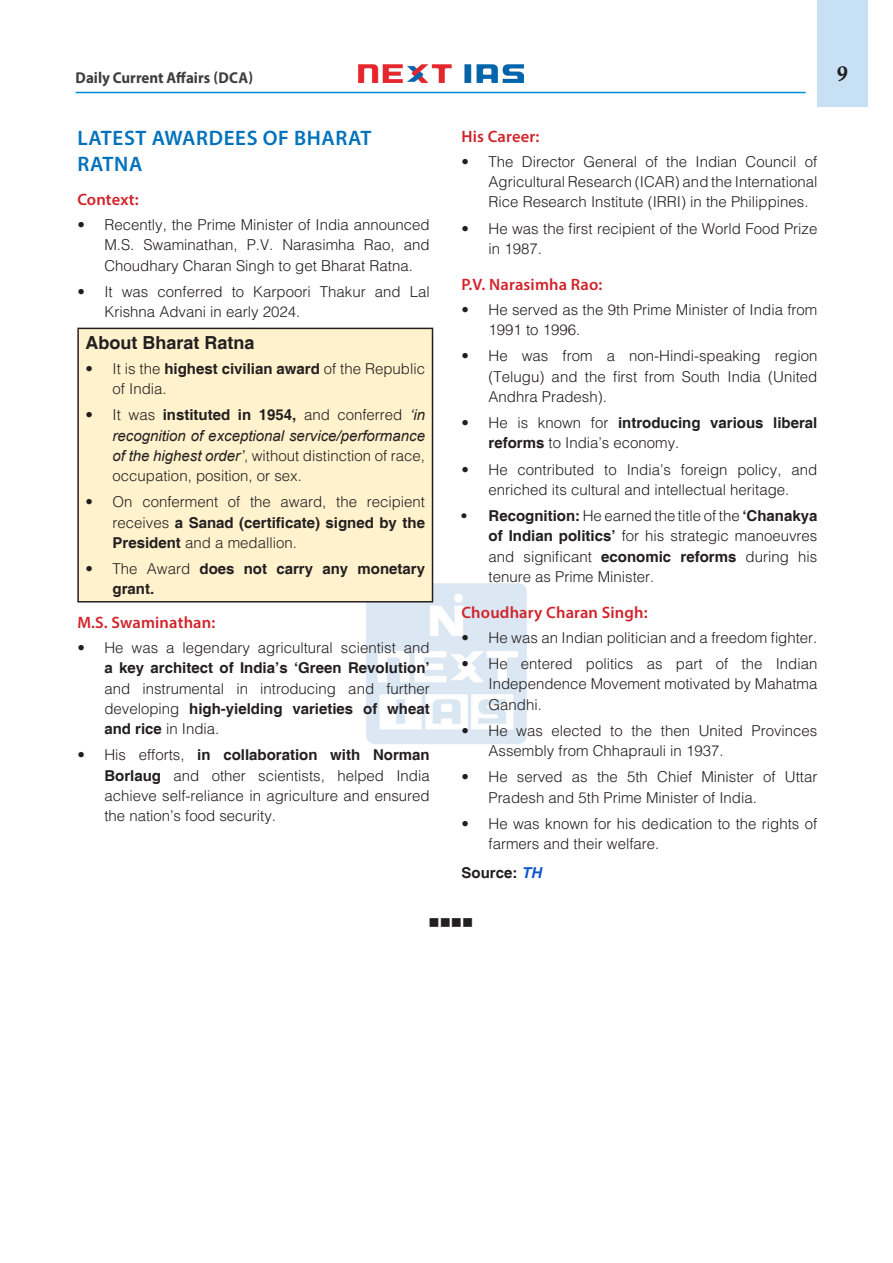
<style>
.page{position:relative;width:893px;height:1263px;background:#fff}
.page>*{position:absolute;margin:0;border:0;box-sizing:border-box;transform-origin:0 0}
.H-1{font:600 21px/25.2px "Myriad Pro";letter-spacing:.03em;color:#0072bc}
.t1{font:21px "Calis MT Bol";color:#231f20}
.body{font:700 18px "Helvetica";color:#231f20}
.H-2{font:600 16.5px "Myriad Pro";letter-spacing:.01em;color:#d1232a}
.t2{font:700 15.75px "Myriad Pro";color:#3e3e3f;scale:.95 1}
.t3{font:300 15px/20.2px "Helvetica";color:#231f20;text-align:justify}
.body-2{font:700 15px/20.2px "Helvetica";color:#231f20}
.body-3{font:15px "Wingdings";color:#231f20}
.s1{font-weight:300}
.s2{font-weight:700}
.s3{font-style:italic;color:#15c}
.s4{font-family:"Arial";font-weight:400;font-style:italic}
</style>
<div class="page">
<div style="left:817px;top:0;width:51px;height:107px;background:#c7e0f3"></div>
<img style="left:358px;top:64px;width:165px;height:19px">
<hr style="left:76px;top:92px;width:730px;height:1px;background:#008fd5">
<img style="left:361px;top:580px;width:166px;height:164px">
<div style="left:78px;top:328px;width:354px;height:274px;background:#fff2cc"></div>
<hr style="left:77px;top:328px;width:356px;height:1px;background:#231f20">
<hr style="left:77px;top:329px;width:2px;height:272px;background:#231f20">
<hr style="left:432px;top:329px;width:1px;height:272px;background:#231f20">
<hr style="left:77px;top:601px;width:356px;height:1px;background:#231f20">
<p class="t2" style="left:76px;top:67px;width:188px">Daily Current Affairs (DCA)</p>
<h1 class="t1" style="left:837px;top:62px;width:12px">9</h1>
<p class="H-2" style="left:461px;top:126px;width:79px">His Career:</p>
<p class="t3" style="left:488px;top:151px;width:330px;text-indent:-27px">• The Director General of the Indian Council of Agricultural Research (ICAR) and the International Rice Research Institute (IRRI) in the Philippines.</p>
<p class="t3" style="left:488px;top:218px;width:330px;text-indent:-27px">• He was the first recipient of the World Food Prize in 1987.</p>
<p class="H-2" style="left:461px;top:274px;width:143px">P.V. Narasimha Rao:</p>
<p class="t3" style="left:488px;top:299px;width:330px;text-indent:-27px">• He served as the 9th Prime Minister of India from<br>1991 to 1996.</p>
<p class="t3" style="left:488px;top:345px;width:330px;text-indent:-27px">• He was from a non-Hindi-speaking region (Telugu) and the first from South India (United Andhra Pradesh).</p>
<p class="body-2" style="left:488px;top:413px;width:330px;text-indent:-27px"><span class="s1">• He is known for</span> introducing various liberal reforms <span class="s1">to India’s economy.</span></p>
<p class="t3" style="left:461px;top:459px;width:357px;text-align:center">• He contributed to India’s foreign policy, and enriched its cultural and intellectual heritage.</p>
<p class="t3" style="left:488px;top:505px;width:330px;text-indent:-27px"><span class="s2">• Recognition:</span> He earned the title of the <span class="s2">‘Chanakya of Indian politics’</span> for his strategic manoeuvres and significant <span class="s2">economic reforms</span> during his tenure as Prime Minister.</p>
<p class="H-2" style="left:461px;top:602px;width:188px">Choudhary Charan Singh:</p>
<p class="t3" style="left:461px;top:627px;width:357px">• He was an Indian politician and a freedom fighter.</p>
<p class="t3" style="left:488px;top:653px;width:330px;text-indent:-27px">• He entered politics as part of the Indian Independence Movement motivated by Mahatma Gandhi.</p>
<p class="t3" style="left:488px;top:720px;width:330px;text-indent:-27px">• He was elected to the then United Provinces<br>Assembly from Chhaprauli in 1937.</p>
<p class="t3" style="left:488px;top:766px;width:330px;text-indent:-27px">• He served as the 5th Chief Minister of Uttar<br>Pradesh and 5th Prime Minister of India.</p>
<p class="t3" style="left:488px;top:813px;width:330px;text-indent:-27px">• He was known for his dedication to the rights of farmers and their welfare.</p>
<p class="body-2" style="left:461px;top:864px;width:82px">Source: <span class="s3">TH</span></p>
<p class="body-3" style="left:429px;top:915px;width:46px">■■■■</p>
<p class="H-1" style="left:78px;top:125px;width:295px">LATEST AWARDEES OF BHARAT<br>RATNA</p>
<p class="H-2" style="left:77px;top:189px;width:63px">Context:</p>
<p class="t3" style="left:104px;top:214px;width:327px;text-indent:-27px">• Recently, the Prime Minister of India announced M.S. Swaminathan, P.V. Narasimha Rao, and Choudhary Charan Singh to get Bharat Ratna.</p>
<p class="t3" style="left:104px;top:281px;width:327px;text-indent:-27px">• It was conferred to Karpoori Thakur and Lal<br>Krishna Advani in early 2024.</p>
<p class="body" style="left:86px;top:332px;width:171px">About Bharat Ratna</p>
<p class="t3" style="left:113px;top:358px;width:314px;text-indent:-27px">• It is the <span class="s2">highest civilian award</span> of the Republic of India.</p>
<p class="t3" style="left:113px;top:404px;width:314px;text-indent:-27px">• It was <span class="s2">instituted in 1954,</span> and conferred <span class="s4">‘in recognition of exceptional service/performance of the highest order’</span>, without distinction of race, occupation, position, or sex.</p>
<p class="t3" style="left:113px;top:491px;width:314px;text-indent:-27px">• On conferment of the award, the recipient receives <span class="s2">a Sanad (certificate) signed by the President</span> and a medallion.</p>
<p class="body-2" style="left:113px;top:559px;width:314px;text-indent:-27px"><span class="s1">• The Award</span> does not carry any monetary grant.</p>
<p class="H-2" style="left:77px;top:612px;width:139px">M.S. Swaminathan:</p>
<p class="t3" style="left:104px;top:637px;width:327px;text-indent:-27px">• He was a legendary agricultural scientist and <span class="s2">a key architect of India’s ‘Green Revolution’ </span>and instrumental in introducing and further developing <span class="s2">high-yielding varieties of wheat and rice</span> in India.</p>
<p class="t3" style="left:104px;top:744px;width:327px;text-indent:-27px">• His efforts, <span class="s2">in collaboration with Norman Borlaug</span> and other scientists, helped India achieve self-reliance in agriculture and ensured the nation’s food security.</p>
</div>
